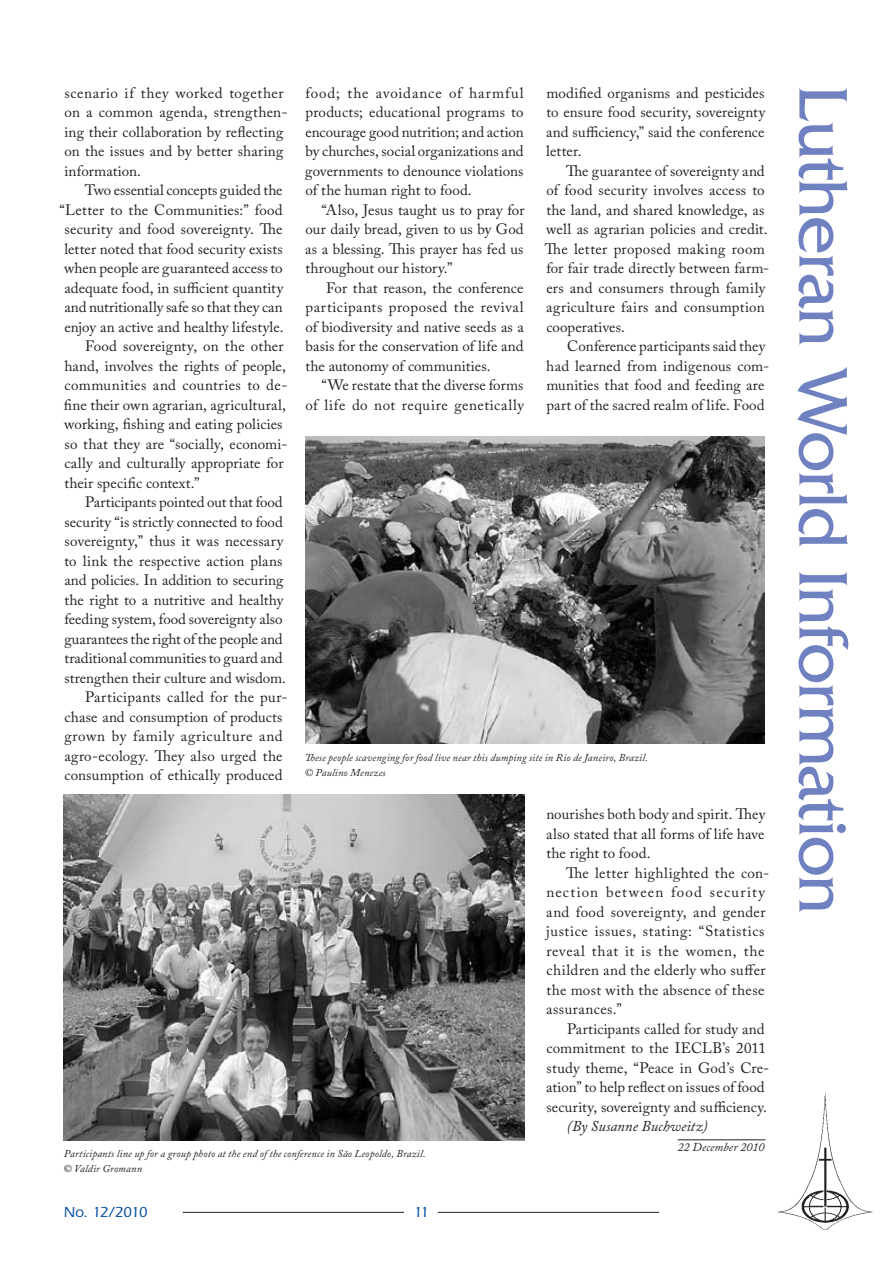
<style>
.page{position:relative;width:893px;height:1263px;background:#fff}
.page>*{position:absolute;margin:0;border:0;box-sizing:border-box;transform-origin:0 0}
.t1{font:72px "Friz Quadrata";letter-spacing:-.02em;color:#6f81c0}
.t2{font:15px/19.5px "Adobe Caslon Pro";letter-spacing:.01em;color:#231f20;text-align:justify}
.t3{font:15px/19.5px "Adobe Caslon Pro";letter-spacing:.035em;color:#231f20}
.t4{font:15px "Adobe Caslon Pro";letter-spacing:.04em;color:#231f20}
.t5{font:15px "Adobe Caslon Pro";letter-spacing:.03em;color:#231f20}
.t6{font:15px "Adobe Caslon Pro";letter-spacing:.05em;color:#231f20}
.t7{font:italic 15px "Adobe Caslon Pro";letter-spacing:.005em;color:#231f20}
.t8{font:500 15px "Itc Eras";letter-spacing:-.07em;color:#0850a3}
.t9{font:italic 12px "Adobe Caslon Pro";letter-spacing:.01em;color:#231f20}
.t10{font:italic 10.5px/15px "Adobe Caslon Pro";letter-spacing:.015em;color:#231f20}
</style>
<div class="page">
<hr style="left:183px;top:1212px;width:221px;height:1px;background:#231f20">
<hr style="left:438px;top:1212px;width:221px;height:1px;background:#231f20">
<img style="left:777px;top:1093px;width:96px;height:137px">
<hr style="left:678px;top:1139px;width:87px;height:1px;background:#231f20">
<img style="left:305px;top:437px;width:460px;height:306px">
<img style="left:64px;top:794px;width:461px;height:346px">
<p class="t4" style="left:65px;top:84px;width:221px">scenario if they worked together</p>
<h1 class="t1" style="left:863px;top:85px;width:830px;rotate:90deg">Lutheran World Information</h1>
<p class="t2" style="left:305px;top:83px;width:220px">food; the avoidance of harmful products; educational programs to encourage good nutrition; and action by churches, social organizations and governments to denounce violations of the human right to food.</p>
<p class="t2" style="left:305px;top:200px;width:221px;text-indent:16px">“Also, Jesus taught us to pray for our daily bread, given to us by God as a blessing. This prayer has fed us throughout our history.”</p>
<p class="t2" style="left:305px;top:278px;width:220px;text-indent:21px">For that reason, the conference participants proposed the revival of biodiversity and native seeds as a basis for the conservation of life and the autonomy of communities.</p>
<p class="t2" style="left:305px;top:375px;width:220px;text-align:right">“We restate that the diverse forms<br>of life do not require genetically</p>
<p class="t2" style="left:546px;top:83px;width:220px">modified organisms and pesticides to ensure food security, sovereignty and sufficiency,” said the conference letter.</p>
<p class="t2" style="left:545px;top:161px;width:226px;text-align:left;text-indent:21px">The guarantee of sovereignty and of food security involves access to the land, and shared knowledge, as well as agrarian policies and credit.<br>The letter proposed making room for fair trade directly between farm&shy;ers and consumers through family agriculture fairs and consumption cooperatives.</p>
<p class="t2" style="left:546px;top:336px;width:224px;text-align:left;text-indent:21px">Conference participants said they had learned from indigenous com&shy;munities that food and feeding are part of the sacred realm of life. Food</p>
<p class="t2" style="left:64px;top:102px;width:224px;text-align:left">on a common agenda, strengthen&shy;ing their collaboration by reflecting on the issues and by better sharing information.</p>
<p class="t2" style="left:85px;top:180px;width:199px">Two essential concepts guided the</p>
<p class="t2" style="left:59px;top:200px;width:225px">“Letter to the Communities:” food</p>
<p class="t2" style="left:65px;top:219px;width:220px">security and food sovereignty. The</p>
<p class="t2" style="left:64px;top:239px;width:220px">letter noted that food security exists</p>
<p class="t2" style="left:64px;top:258px;width:220px">when people are guaranteed access to</p>
<p class="t2" style="left:64px;top:278px;width:220px">adequate food, in sufficient quantity</p>
<p class="t2" style="left:64px;top:297px;width:220px">and nutritionally safe so that they can</p>
<p class="t2" style="left:64px;top:317px;width:221px">enjoy an active and healthy lifestyle.</p>
<p class="t2" style="left:85px;top:336px;width:200px">Food sovereignty, on the other</p>
<p class="t2" style="left:64px;top:356px;width:223px">hand, involves the rights of people,</p>
<p class="t5" style="left:64px;top:376px;width:224px">communities and countries to de-</p>
<p class="t2" style="left:64px;top:395px;width:223px">fine their own agrarian, agricultural,</p>
<p class="t2" style="left:64px;top:414px;width:220px">working, fishing and eating policies</p>
<p class="t2" style="left:65px;top:434px;width:224px">so that they are “socially, economi-</p>
<p class="t2" style="left:64px;top:453px;width:221px">cally and culturally appropriate for</p>
<p class="t2" style="left:64px;top:473px;width:137px">their specific context.”</p>
<p class="t2" style="left:85px;top:492px;width:199px">Participants pointed out that food</p>
<p class="t2" style="left:65px;top:512px;width:220px">security “is strictly connected to food</p>
<p class="t2" style="left:65px;top:531px;width:220px">sovereignty,” thus it was necessary</p>
<p class="t2" style="left:64px;top:551px;width:220px">to link the respective action plans</p>
<p class="t2" style="left:64px;top:570px;width:220px">and policies. In addition to securing</p>
<p class="t2" style="left:64px;top:590px;width:220px">the right to a nutritive and healthy</p>
<p class="t2" style="left:64px;top:609px;width:220px">feeding system, food sovereignty also</p>
<p class="t2" style="left:64px;top:629px;width:220px">guarantees the right of the people and</p>
<p class="t2" style="left:64px;top:648px;width:220px">traditional communities to guard and</p>
<p class="t2" style="left:65px;top:668px;width:223px">strengthen their culture and wisdom.</p>
<p class="t2" style="left:85px;top:687px;width:204px">Participants called for the pur-</p>
<p class="t2" style="left:64px;top:707px;width:220px">chase and consumption of products</p>
<p class="t6" style="left:64px;top:727px;width:220px">grown by family agriculture and</p>
<p class="t2" style="left:64px;top:746px;width:220px">agro-ecology. They also urged the</p>
<p class="t2" style="left:64px;top:765px;width:220px">consumption of ethically produced</p>
<p class="t10" style="left:305px;top:750px;width:345px">These people scavenging for food live near this dumping site in Rio de Janeiro, Brazil. © Paulino Menezes</p>
<p class="t2" style="left:546px;top:804px;width:220px">nourishes both body and spirit. They also stated that all forms of life have the right to food.</p>
<p class="t3" style="left:546px;top:863px;width:225px;text-indent:20px">The letter highlighted the con&shy;nection between food security and food sovereignty, and gender justice issues, stating: “Statistics reveal that it is the women, the children and the elderly who suffer the most with the absence of these assurances.”</p>
<p class="t2" style="left:546px;top:1019px;width:225px;text-align:left;text-indent:21px">Participants called for study and commitment to the IECLB’s 2011 study theme, “Peace in God’s Cre&shy;ation” to help reflect on issues of food security, sovereignty and sufficiency.</p>
<p class="t7" style="left:567px;top:1117px;width:142px">(By Susanne Buchweitz)</p>
<p class="t9" style="left:678px;top:1139px;width:88px">22 December 2010</p>
<p class="t10" style="left:64px;top:1145px;width:364px">Participants line up for a group photo at the end of the conference in São Leopoldo, Brazil. © Valdir Gromann</p>
<p class="t8" style="left:64px;top:1203px;width:85px">No. 12/2010</p>
<p class="t8" style="left:414px;top:1203px;width:17px">11</p>
</div>
